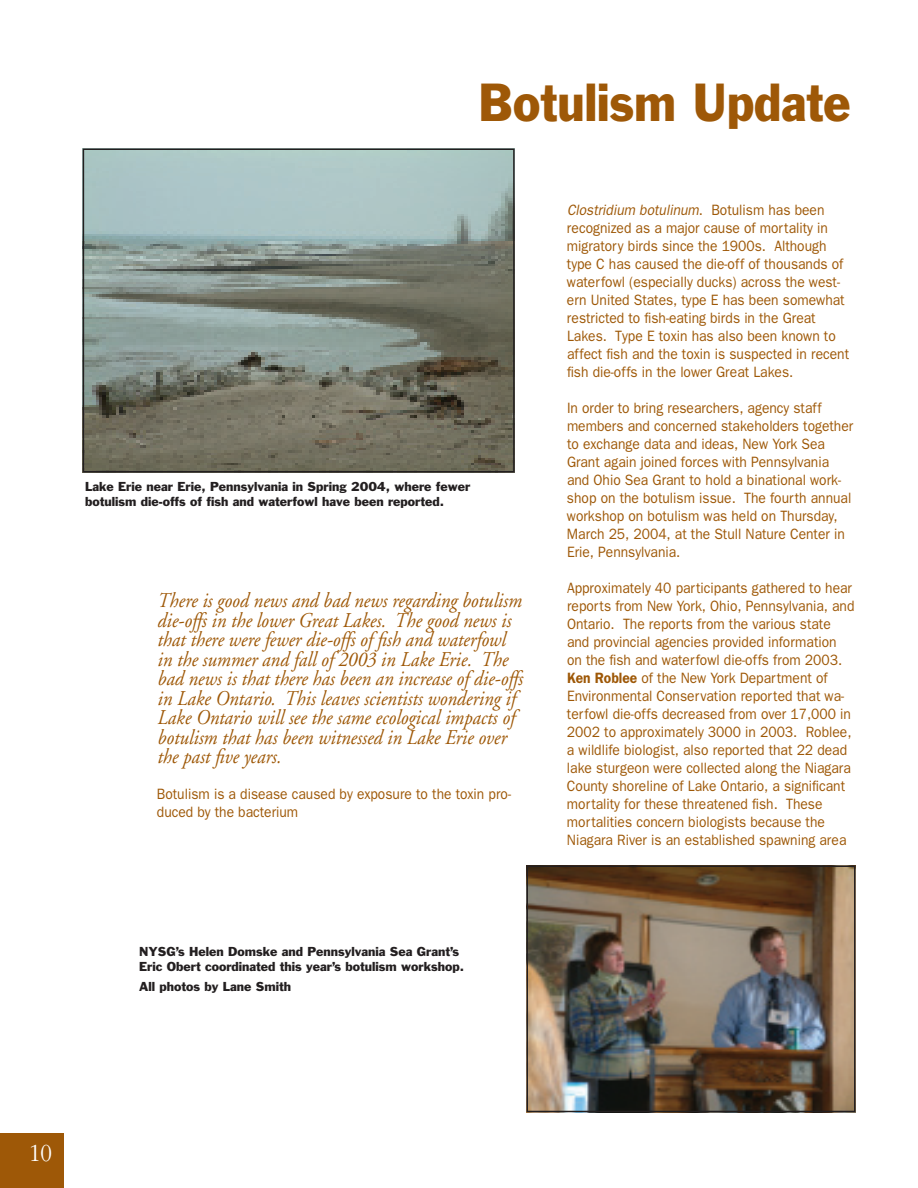
<style>
.page{position:relative;width:918px;height:1188px;background:#fff}
.page>*{position:absolute;margin:0;border:0;box-sizing:border-box;transform-origin:0 0}
.t1{font:49.5px "Franklin Gothic";color:#9e5807;scale:.9 1}
.t2{font:300 25.5px "Garamond";color:#fff;scale:.9 1}
.t3{font:italic 21px/19.5px "Adobe Garamond";color:#9e5807;scale:.9 1}
.t4{font:15px/18px "Franklin Gothic";color:#9e5807;scale:.92 1}
.t5{font:12px/15px "Franklin Gothic";color:#231f20}
.s1{font-style:italic}
.s2{font-weight:600}
</style>
<div class="page">
<div style="left:0;top:1134px;width:64px;height:54px;background:#9e5807"></div>
<img style="left:529px;top:869px;width:324px;height:240px">
<div style="left:526px;top:866px;width:330px;height:246px;border:2px solid #231f20"></div>
<img style="left:86px;top:151px;width:426px;height:318px">
<div style="left:83px;top:148px;width:432px;height:324px;border:2px solid #231f20"></div>
<h1 class="t1" style="left:478px;top:71px;width:415px">Botulism Update</h1>
<p class="t5" style="left:85px;top:479px;width:387px">Lake Erie near Erie, Pennsylvania in Spring 2004, where fewer botulism die-offs of fish and waterfowl have been reported.</p>
<p class="t3" style="left:157px;top:592px;width:408px">There is good news and bad news regarding botulism die-offs in the lower Great Lakes. The good news is that there were fewer die-offs of fish and waterfowl in the summer and fall of 2003 in Lake Erie. The bad news is that there has been an increase of die-offs in Lake Ontario. This leaves scientists wondering if Lake Ontario will see the same ecological impacts of botulism that has been witnessed in Lake Erie over the past five years.</p>
<p class="t4" style="left:157px;top:785px;width:387px">Botulism is a disease caused by exposure to the toxin pro&shy;duced by the bacterium</p>
<p class="t5" style="left:139px;top:944px;width:327px">NYSG’s Helen Domske and Pennsylvania Sea Grant’s<br>Eric Obert coordinated this year’s botulism workshop.</p>
<p class="t5" style="left:139px;top:978px;width:153px">All photos by Lane Smith</p>
<p class="t4" style="left:567px;top:201px;width:308px"><span class="s1">Clostridium botulinum</span>. Botulism has been recognized as a major cause of mortality in migratory birds since the 1900s. Although type C has caused the die-off of thousands of waterfowl (especially ducks) across the west&shy;ern United States, type E has been somewhat restricted to fish-eating birds in the Great Lakes. Type E toxin has also been known to affect fish and the toxin is suspected in recent fish die-offs in the lower Great Lakes.</p>
<p class="t4" style="left:567px;top:399px;width:313px">In order to bring researchers, agency staff members and concerned stakeholders together to exchange data and ideas, New York Sea Grant again joined forces with Pennsylvania and Ohio Sea Grant to hold a binational work&shy;shop on the botulism issue. The fourth annual workshop on botulism was held on Thursday, March 25, 2004, at the Stull Nature Center in Erie, Pennsylvania.</p>
<p class="t4" style="left:567px;top:579px;width:314px">Approximately 40 participants gathered to hear reports from New York, Ohio, Pennsylvania, and Ontario. The reports from the various state and provincial agencies provided information on the fish and waterfowl die-offs from 2003.<br><span class="s2">Ken Roblee</span> of the New York Department of Environmental Conservation reported that wa&shy;terfowl die-offs decreased from over 17,000 in 2002 to approximately 3000 in 2003. Roblee, a wildlife biologist, also reported that 22 dead lake sturgeon were collected along the Niagara County shoreline of Lake Ontario, a significant mortality for these threatened fish. These mortalities concern biologists because the Niagara River is an established spawning area</p>
<h2 class="t2" style="left:29px;top:1139px;width:27px">10</h2>
</div>
